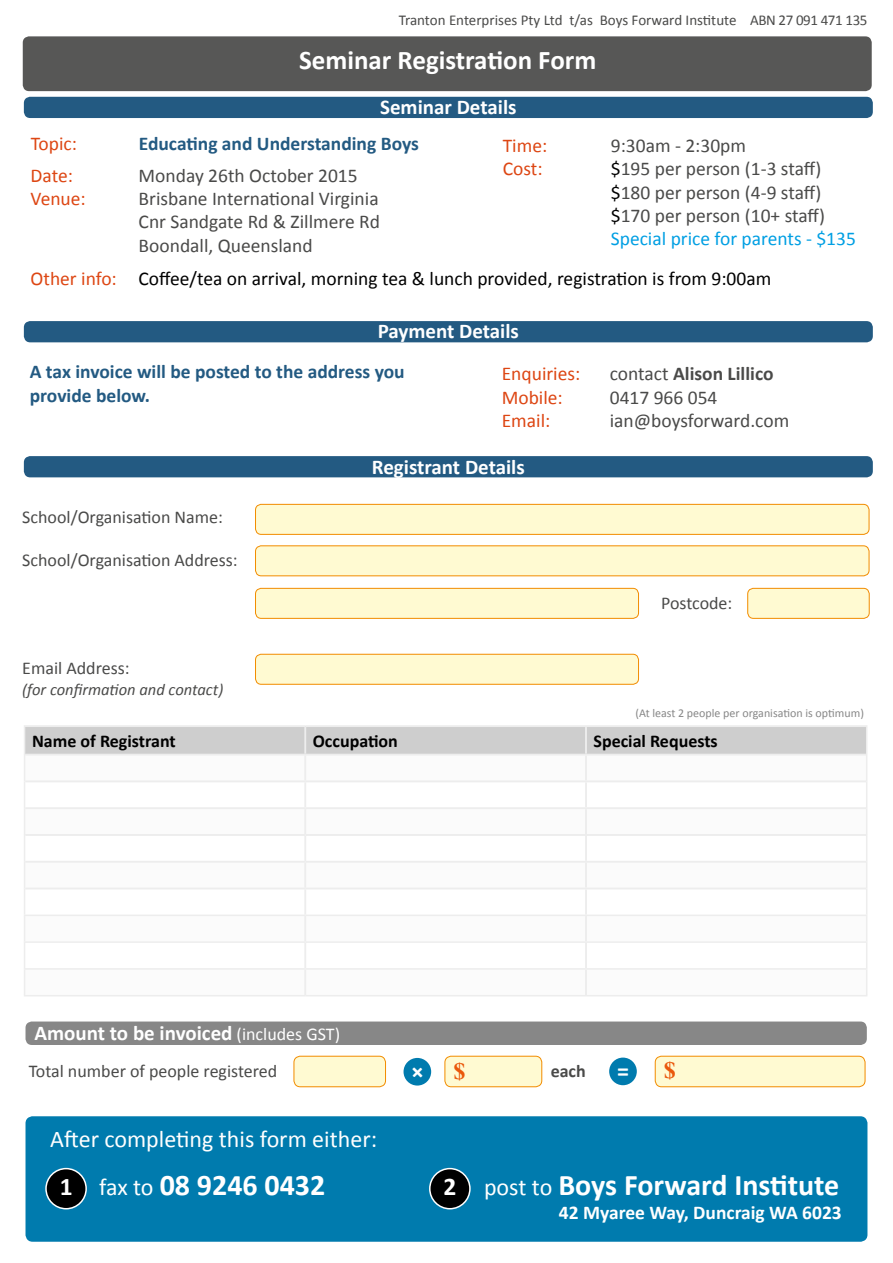
<style>
.page{position:relative;width:893px;height:1263px;background:#fff}
.page>*{position:absolute;margin:0;border:0;box-sizing:border-box;transform-origin:0 0}
.t1{font:700 30px "Calibri";color:#fff}
.t2{font:700 27px "Calibri";color:#fff}
.t3{font:24px "Calibri";color:#fff}
.t4{font:700 24px "Times New Roman";color:#ea580c}
.t5{font:700 24px "Calibri";color:#fff}
.t6{font:700 21px "Calibri";color:#fff}
.t7{font:19.5px/23.4px "Calibri";color:#4a4a49;text-align:justify}
.t8{font:700 19.5px/23.4px "Calibri";color:#235a82}
.t9{font:19.5px "Calibri";color:#000}
.t10{font:19.5px "Calibri";color:#dd4613}
.t11{font:700 19.5px "Calibri";color:#fff}
.t12{font:700 19.5px "Calibri";color:#4a4a49}
.t13{font:18px "Calibri";color:#4a4a49}
.t14{font:700 18px "Calibri";color:#000}
.t15{font:700 18px "Calibri";color:#4a4a49}
.t16{font:italic 16.5px "Calibri";color:#4a4a49}
.t17{font:15px "Calibri";letter-spacing:-.01em;color:#4a4a49}
.t18{font:12px "Calibri";color:#878787}
.s1{color:#000}
.s2{color:#009fe3}
.s3{color:#dd4613}
.s4{font-weight:400}
.s5{font-weight:400;font-size:18px}
.s6{font-size:25.5px}
.s7{font-weight:400;font-size:24px}
</style>
<div class="page">
<div style="left:23px;top:36px;width:849px;height:55px;background:#575756;border-radius:6px"></div>
<div style="left:24px;top:97px;width:849px;height:21px;background:#235a82;border-radius:6px"></div>
<div style="left:24px;top:321px;width:849px;height:21px;background:#235a82;border-radius:6px"></div>
<div style="left:26px;top:1117px;width:841px;height:124px;background:#007bae;border-radius:6px"></div>
<div style="left:26px;top:1116px;width:841px;height:126px;border:2px solid #007bae;border-radius:6px"></div>
<div style="left:445px;top:1056px;width:97px;height:31px;background:#fffad2;border-radius:6px"></div>
<div style="left:444px;top:1056px;width:98px;height:31px;border:1px solid #f28c00;border-radius:6px"></div>
<div style="left:24px;top:456px;width:849px;height:21px;background:#235a82;border-radius:6px"></div>
<div style="left:255px;top:504px;width:614px;height:30px;background:#fffad2;border-radius:6px"></div>
<div style="left:255px;top:504px;width:614px;height:31px;border:1px solid #f28c00;border-radius:6px"></div>
<div style="left:255px;top:546px;width:614px;height:30px;background:#fffad2;border-radius:6px"></div>
<div style="left:255px;top:545px;width:614px;height:31px;border:1px solid #f28c00;border-radius:6px"></div>
<div style="left:255px;top:588px;width:383px;height:30px;background:#fffad2;border-radius:6px"></div>
<div style="left:255px;top:588px;width:384px;height:31px;border:1px solid #f28c00;border-radius:6px"></div>
<div style="left:748px;top:588px;width:121px;height:30px;background:#fffad2;border-radius:6px"></div>
<div style="left:747px;top:588px;width:123px;height:31px;border:1px solid #f28c00;border-radius:6px"></div>
<div style="left:255px;top:654px;width:383px;height:30px;background:#fffad2;border-radius:6px"></div>
<div style="left:255px;top:654px;width:384px;height:31px;border:1px solid #f28c00;border-radius:6px"></div>
<hr style="left:24px;top:725px;width:281px;height:2px;background:#ededed">
<hr style="left:305px;top:725px;width:281px;height:2px;background:#ededed">
<hr style="left:586px;top:725px;width:281px;height:2px;background:#ededed">
<svg style="left:24px;top:727px;width:843px;height:268px"></svg>
<hr style="left:24px;top:995px;width:281px;height:1px;background:#ededed">
<hr style="left:305px;top:995px;width:281px;height:1px;background:#ededed">
<hr style="left:586px;top:995px;width:281px;height:1px;background:#ededed">
<div style="left:655px;top:1056px;width:210px;height:31px;background:#fffad2;border-radius:6px"></div>
<div style="left:655px;top:1056px;width:210px;height:31px;border:1px solid #f28c00;border-radius:6px"></div>
<div style="left:609px;top:1057px;width:28px;height:28px;background:#007bae;border-radius:50%"></div>
<div style="left:403px;top:1058px;width:28px;height:27px;background:#007bae;border-radius:50%"></div>
<div style="left:26px;top:1021px;width:841px;height:24px;background:#878787;border-radius:6px"></div>
<div style="left:294px;top:1056px;width:91px;height:31px;background:#fffad2;border-radius:6px"></div>
<div style="left:294px;top:1056px;width:92px;height:31px;border:1px solid #f28c00;border-radius:6px"></div>
<div style="left:46px;top:1168px;width:40px;height:41px;background:#000;border-radius:50%"></div>
<div style="left:45px;top:1168px;width:42px;height:41px;border:2px solid #fff;border-radius:50%"></div>
<div style="left:430px;top:1168px;width:40px;height:41px;background:#000;border-radius:50%"></div>
<div style="left:429px;top:1168px;width:42px;height:41px;border:2px solid #fff;border-radius:50%"></div>
<p class="t17" style="left:399px;top:10px;width:470px">Tranton Enterprises Pty Ltd t/as Boys Forward Institute ABN 27 091 471 135</p>
<h2 class="t2" style="left:299px;top:43px;width:299px">Seminar Registration Form</h2>
<p class="t6" style="left:380px;top:94px;width:138px">Seminar Details</p>
<p class="t10" style="left:31px;top:131px;width:48px">Topic:</p>
<p class="t8" style="left:139px;top:132px;width:282px">Educating and Understanding Boys</p>
<p class="t10" style="left:31px;top:163px;width:44px">Date:</p>
<p class="t7" style="left:139px;top:163px;width:221px">Monday 26th October 2015</p>
<p class="t10" style="left:31px;top:186px;width:57px">Venue:</p>
<p class="t7" style="left:139px;top:187px;width:243px">Brisbane International Virginia Cnr Sandgate Rd &amp; Zillmere Rd Boondall, Queensland</p>
<p class="t10" style="left:503px;top:133px;width:46px">Time:</p>
<p class="t7" style="left:611px;top:134px;width:137px">9:30am - 2:30pm</p>
<p class="t10" style="left:503px;top:156px;width:41px">Cost:</p>
<p class="t7" style="left:611px;top:157px;width:247px;text-align:left"><span class="s1">$</span>195 per person (1-3 staff) <span class="s1">$</span>180 per person (4-9 staff) <span class="s1">$</span>170 per person (10+ staff)<br><span class="s2">Special price for parents - $135</span></p>
<p class="t9" style="left:31px;top:266px;width:742px"><span class="s3">Other info:</span> Coffee/tea on arrival, morning tea &amp; lunch provided, registration is from 9:00am</p>
<p class="t6" style="left:378px;top:318px;width:143px">Payment Details</p>
<p class="t8" style="left:30px;top:360px;width:376px">A tax invoice will be posted to the address you provide below.</p>
<p class="t10" style="left:502px;top:362px;width:80px">Enquiries:</p>
<p class="t12" style="left:610px;top:361px;width:165px"><span class="s4">contact</span> Alison Lillico</p>
<p class="t10" style="left:502px;top:385px;width:63px">Mobile:</p>
<p class="t7" style="left:610px;top:386px;width:109px">0417 966 054</p>
<p class="t10" style="left:502px;top:408px;width:50px">Email:</p>
<p class="t7" style="left:610px;top:409px;width:181px">ian@boysforward.com</p>
<p class="t13" style="left:22px;top:505px;width:202px">School/Organisation Name:</p>
<p class="t13" style="left:22px;top:548px;width:217px">School/Organisation Address:</p>
<p class="t13" style="left:22px;top:656px;width:109px">Email Address:</p>
<p class="t16" style="left:22px;top:679px;width:203px">(for confirmation and contact)</p>
<p class="t6" style="left:372px;top:453px;width:154px">Registrant Details</p>
<p class="t13" style="left:661px;top:592px;width:73px">Postcode:</p>
<p class="t18" style="left:635px;top:705px;width:230px">(At least 2 people per organisation is optimum)</p>
<p class="t14" style="left:32px;top:730px;width:145px">Name of Registrant</p>
<p class="t14" style="left:313px;top:730px;width:87px">Occupation</p>
<p class="t14" style="left:593px;top:730px;width:126px">Special Requests</p>
<p class="t6" style="left:34px;top:1020px;width:307px">Amount to be invoiced <span class="s5">(includes GST)</span></p>
<p class="t4" style="left:453px;top:1055px;width:13px">$</p>
<p class="t4" style="left:664px;top:1054px;width:13px">$</p>
<p class="t13" style="left:29px;top:1059px;width:250px">Total number of people registered</p>
<p class="t15" style="left:551px;top:1059px;width:37px">each</p>
<p class="t5" style="left:617px;top:1055px;width:13px">=</p>
<p class="t3" style="left:50px;top:1123px;width:328px">After completing this form either:</p>
<h1 class="t1" style="left:60px;top:1166px;width:267px"><span class="s6">1</span> <span class="s7">fax to</span> 08 9246 0432</h1>
<h1 class="t1" style="left:443px;top:1166px;width:397px"><span class="s6">2</span> <span class="s7">post to</span> Boys Forward Institute</h1>
<p class="t11" style="left:559px;top:1199px;width:284px">42 Myaree Way, Duncraig WA 6023</p>
</div>
